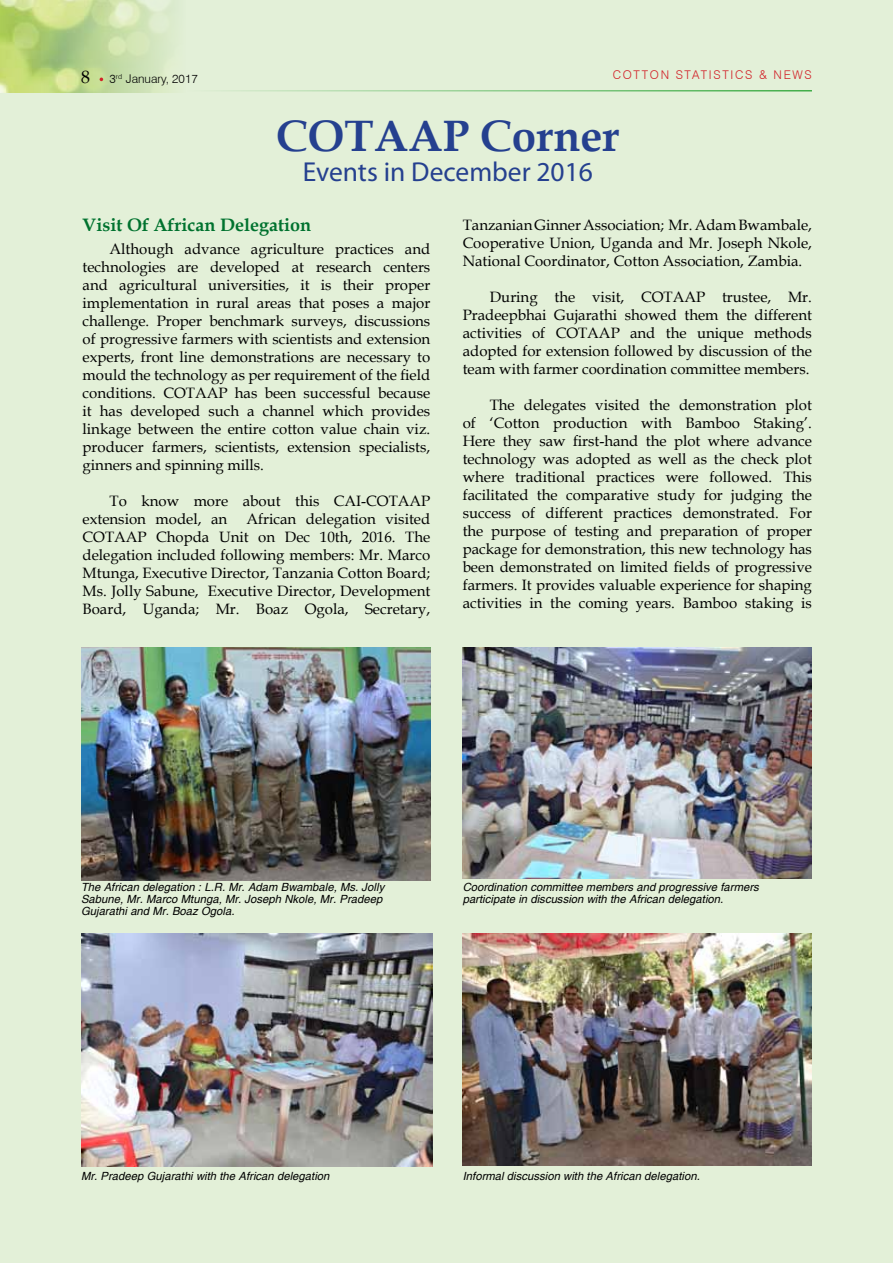
<style>
.page{position:relative;width:893px;height:1263px;background:#e3f0d8}
.page>*{position:absolute;margin:0;border:0;box-sizing:border-box;transform-origin:0 0}
.t1{font:700 43.95px "Book Antiqua";color:#25408f}
.t2{font:27.45px "Myriad Pro";color:#25408f}
.t3{font:700 18px "Book Antiqua";color:#00722e}
.t4{font:18px "Book Antiqua";color:#000}
.t5{font:15px/18px "Book Antiqua";color:#000;text-align:justify}
.t6{font:300 12px "Swiss 721 BT";letter-spacing:.14em;color:#d2232a}
.t7{font:300 12px "Swiss 721 BT";color:#000}
.t8{font:italic 11.25px/12px "Helvetica";letter-spacing:.005em;color:#000}
</style>
<div class="page">
<img style="left:0;top:0;width:175px;height:93px">
<hr style="left:186px;top:90px;width:626px;height:2px;background:#41ad49">
<img style="left:463px;top:647px;width:349px;height:231px">
<img style="left:81px;top:933px;width:351px;height:233px">
<img style="left:463px;top:933px;width:349px;height:233px">
<img style="left:81px;top:647px;width:349px;height:233px">
<p class="t4" style="left:81px;top:64px;width:10px">8</p>
<p class="t6" style="left:613px;top:67px;width:132px">COTTON STATISTICS</p>
<p class="t6" style="left:759px;top:67px;width:53px">&amp; N EWS</p>
<p class="t7" style="left:110px;top:71px;width:90px">3<sup>RD</sup> JANUARY, 2017</p>
<h1 class="t1" style="left:276px;top:106px;width:65px">Cotaap</h1>
<h1 class="t1" style="left:480px;top:106px;width:141px">Corner</h1>
<h2 class="t2" style="left:303px;top:155px;width:292px">Events in December 2016</h2>
<p class="t3" style="left:83px;top:212px;width:230px">Visit Of African Delegation</p>
<p class="t5" style="left:83px;top:240px;width:349px;text-indent:27px">Although advance agriculture practices and technologies are developed at research centers and agricultural universities, it is their proper implementation in rural areas that poses a major challenge. Proper benchmark surveys, discussions of progressive farmers with scientists and extension experts, front line demonstrations are necessary to mould the technology as per requirement of the field conditions. COTAAP has been successful because it has developed such a channel which provides linkage between the entire cotton value chain viz. producer farmers, scientists, extension specialists, ginners and spinning mills.</p>
<p class="t5" style="left:83px;top:492px;width:349px;text-indent:27px">To know more about this CAI-COTAAP extension model, an</p>
<p class="t5" style="left:463px;top:215px;width:351px">Tanzanian Ginner Association; Mr. Adam Bwambale, Cooperative Union, Uganda and Mr. Joseph Nkole, National Coordinator, Cotton Association, Zambia.</p>
<p class="t5" style="left:463px;top:287px;width:351px;text-indent:27px">During the visit, COTAAP trustee, Mr.<br>Pradeepbhai Gujarathi showed them the different activities of COTAAP and the unique methods adopted for extension followed by discussion of the team with farmer coordination committee members.</p>
<p class="t5" style="left:463px;top:395px;width:351px;text-indent:27px">The delegates visited the demonstration plot of ‘Cotton production with Bamboo Staking’.<br>Here they saw first-hand the plot where advance technology was adopted as well as the check plot where traditional practices were followed. This facilitated the comparative study for judging the success of different practices demonstrated. For the purpose of testing and preparation of proper package for demonstration, this new technology has been demonstrated on limited fields of progressive farmers. It provides valuable experience for shaping activities in the coming years. Bamboo staking is</p>
<p class="t5" style="left:83px;top:510px;width:349px;text-indent:164px">African delegation visited COTAAP Chopda Unit on Dec 10th, 2016. The delegation included following members: Mr. Marco Mtunga, Executive Director, Tanzania Cotton Board; Ms. Jolly Sabune, Executive Director, Development Board, Uganda; Mr. Boaz Ogola, Secretary,</p>
<p class="t8" style="left:81px;top:882px;width:305px">The African delegation : L.R. Mr. Adam Bwambale, Ms. Jolly<br>Sabune, Mr. Marco Mtunga, Mr. Joseph Nkole, Mr. Pradeep<br>Gujarathi and Mr. Boaz Ogola.</p>
<p class="t8" style="left:463px;top:882px;width:298px">Coordination committee members and progressive farmers participate in discussion with the African delegation.</p>
<p class="t8" style="left:81px;top:1171px;width:250px">Mr. Pradeep Gujarathi with the African delegation</p>
<p class="t8" style="left:463px;top:1171px;width:239px">Informal discussion with the African delegation.</p>
</div>
